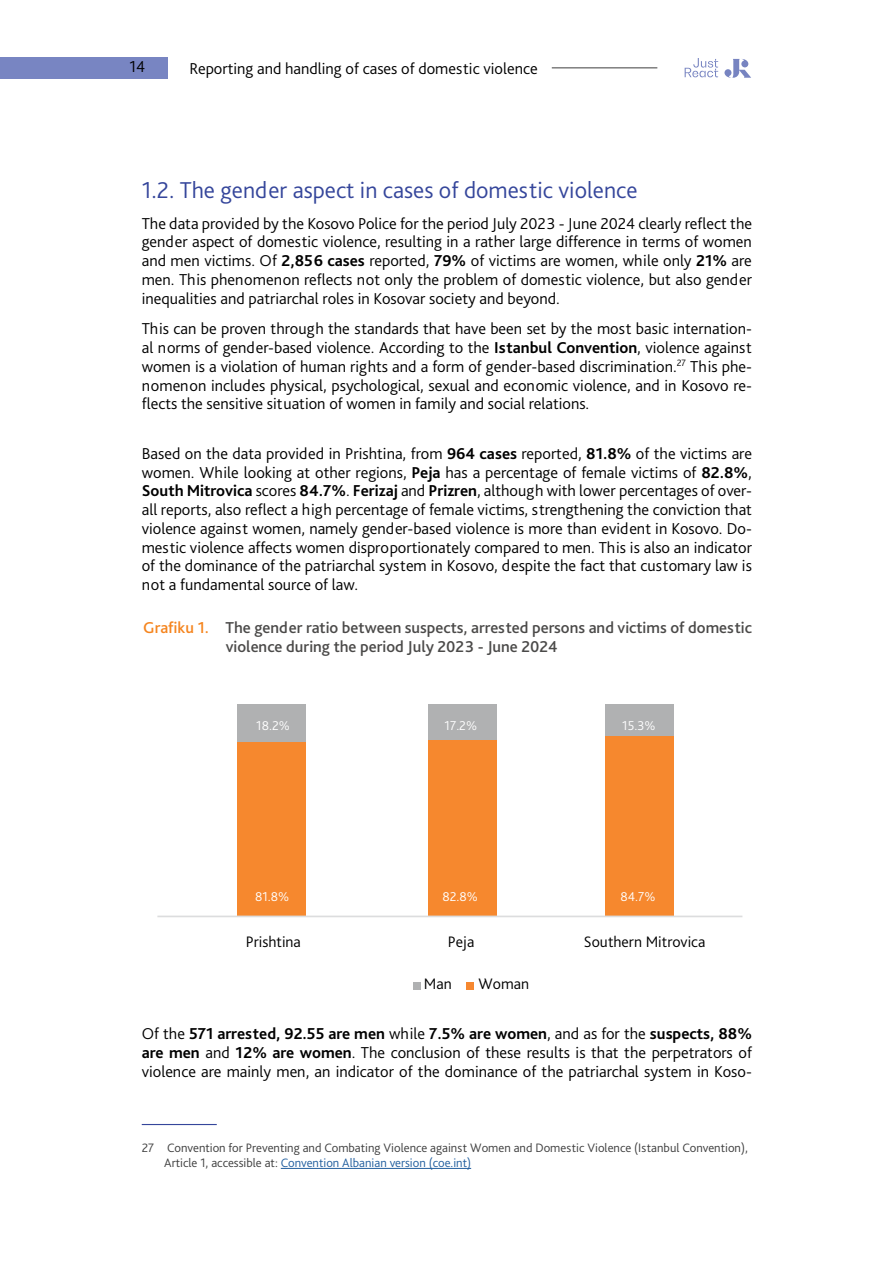
<style>
.page{position:relative;width:893px;height:1263px;background:#fff}
.page>*{position:absolute;margin:0;border:0;box-sizing:border-box;transform-origin:0 0}
.t1{font:300 24px "Bliss Pro";color:#35469b}
.t2{font:300 16.5px/18.8px "Bliss Pro";color:#000;text-align:justify}
.t3{font:500 16.5px/18.8px "Bliss Pro";color:#4b4a49}
.t4{font:300 15.9px "Bliss Pro";color:#000}
.t5{font:300 13.35px "Bliss Pro";color:#fff}
.t6{font:300 12.75px/15.3px "Bliss Pro";color:#3e3e3e}
.s1{font-weight:700}
.s2{color:#f5851f}
.s3{color:#215e9e}
</style>
<div class="page">
<hr style="left:552px;top:68px;width:105px;height:1px;background:#3e3e3e">
<div style="left:0;top:57px;width:168px;height:22px;background:#7885c2"></div>
<svg style="left:685px;top:58px;width:33px;height:19px"></svg>
<svg style="left:724px;top:59px;width:27px;height:19px"></svg>
<hr style="left:142px;top:1124px;width:75px;height:1px;background:#35469b">
<hr style="left:281px;top:1168px;width:190px;height:1px;background:#215e9e">
<div style="left:238px;top:704px;width:68px;height:39px;background:#b0b1b2"></div>
<div style="left:428px;top:704px;width:68px;height:37px;background:#b0b1b2"></div>
<div style="left:606px;top:704px;width:68px;height:33px;background:#b0b1b2"></div>
<div style="left:238px;top:743px;width:68px;height:173px;background:#f6882e"></div>
<div style="left:428px;top:741px;width:68px;height:175px;background:#f6882e"></div>
<div style="left:606px;top:737px;width:68px;height:179px;background:#f6882e"></div>
<div style="left:413px;top:982px;width:8px;height:7px;background:#b0b1b2"></div>
<div style="left:466px;top:982px;width:8px;height:7px;background:#f68830"></div>
<hr style="left:157px;top:915px;width:585px;height:2px;background:#dcddde">
<p class="t2" style="left:129px;top:56px;width:17px">14</p>
<p class="t2" style="left:189px;top:59px;width:350px">Reporting and handling of cases of domestic violence</p>
<h1 class="t1" style="left:142px;top:175px;width:497px">1.2. The gender aspect in cases of domestic violence</h1>
<p class="t2" style="left:142px;top:213px;width:612px">The data provided by the Kosovo Police for the period July 2023 - June 2024 clearly reflect the gender aspect of domestic violence, resulting in a rather large difference in terms of women and men victims. Of <span class="s1">2,856 cases</span> reported, <span class="s1">79%</span> of victims are women, while only <span class="s1">21%</span> are men. This phenomenon reflects not only the problem of domestic violence, but also gender inequalities and patriarchal roles in Kosovar society and beyond.</p>
<p class="t2" style="left:142px;top:319px;width:612px">This can be proven through the standards that have been set by the most basic internation&shy;al norms of gender-based violence. According to the <span class="s1">Istanbul Convention</span>, violence against women is a violation of human rights and a form of gender-based discrimination.<sup>27</sup> This phe&shy;nomenon includes physical, psychological, sexual and economic violence, and in Kosovo re&shy;flects the sensitive situation of women in family and social relations.</p>
<p class="t2" style="left:142px;top:443px;width:612px">Based on the data provided in Prishtina, from <span class="s1">964 cases</span> reported, <span class="s1">81.8%</span> of the victims are women. While looking at other regions, <span class="s1">Peja</span> has a percentage of female victims of <span class="s1">82.8%</span>, <span class="s1">South Mitrovica</span> scores <span class="s1">84.7%</span>. <span class="s1">Ferizaj</span> and <span class="s1">Prizren</span>, although with lower percentages of over&shy;all reports, also reflect a high percentage of female victims, strengthening the conviction that violence against women, namely gender-based violence is more than evident in Kosovo. Do&shy;mestic violence affects women disproportionately compared to men. This is also an indicator of the dominance of the patriarchal system in Kosovo, despite the fact that customary law is not a fundamental source of law.</p>
<p class="t3" style="left:226px;top:617px;width:528px;text-indent:-82px"><span class="s2">Grafiku 1.</span> The gender ratio between suspects, arrested persons and victims of domestic violence during the period July 2023 - June 2024</p>
<p class="t5" style="left:256px;top:717px;width:35px">18.2%</p>
<p class="t5" style="left:445px;top:717px;width:34px">17.2%</p>
<p class="t5" style="left:622px;top:717px;width:35px">15.3%</p>
<p class="t5" style="left:255px;top:888px;width:36px">81.8%</p>
<p class="t5" style="left:442px;top:888px;width:37px">82.8%</p>
<p class="t5" style="left:621px;top:888px;width:36px">84.7%</p>
<p class="t4" style="left:246px;top:932px;width:57px">Prishtina</p>
<p class="t4" style="left:448px;top:932px;width:28px">Peja</p>
<p class="t4" style="left:584px;top:932px;width:123px">Southern Mitrovica</p>
<p class="t4" style="left:424px;top:974px;width:29px">Man</p>
<p class="t4" style="left:478px;top:974px;width:52px">Woman</p>
<p class="t2" style="left:142px;top:1024px;width:612px">Of the <span class="s1">571 arrested, 92.55 are men</span> while <span class="s1">7.5% are women</span>, and as for the <span class="s1">suspects, 88% are men</span> and <span class="s1">12% are women</span>. The conclusion of these results is that the perpetrators of violence are mainly men, an indicator of the dominance of the patriarchal system in Koso-</p>
<p class="t6" style="left:164px;top:1139px;width:585px;text-indent:-23px">27 Convention for Preventing and Combating Violence against Women and Domestic Violence (Istanbul Convention),<br>Article 1, accessible at: <span class="s3">Convention Albanian version (coe.int)</span></p>
</div>
